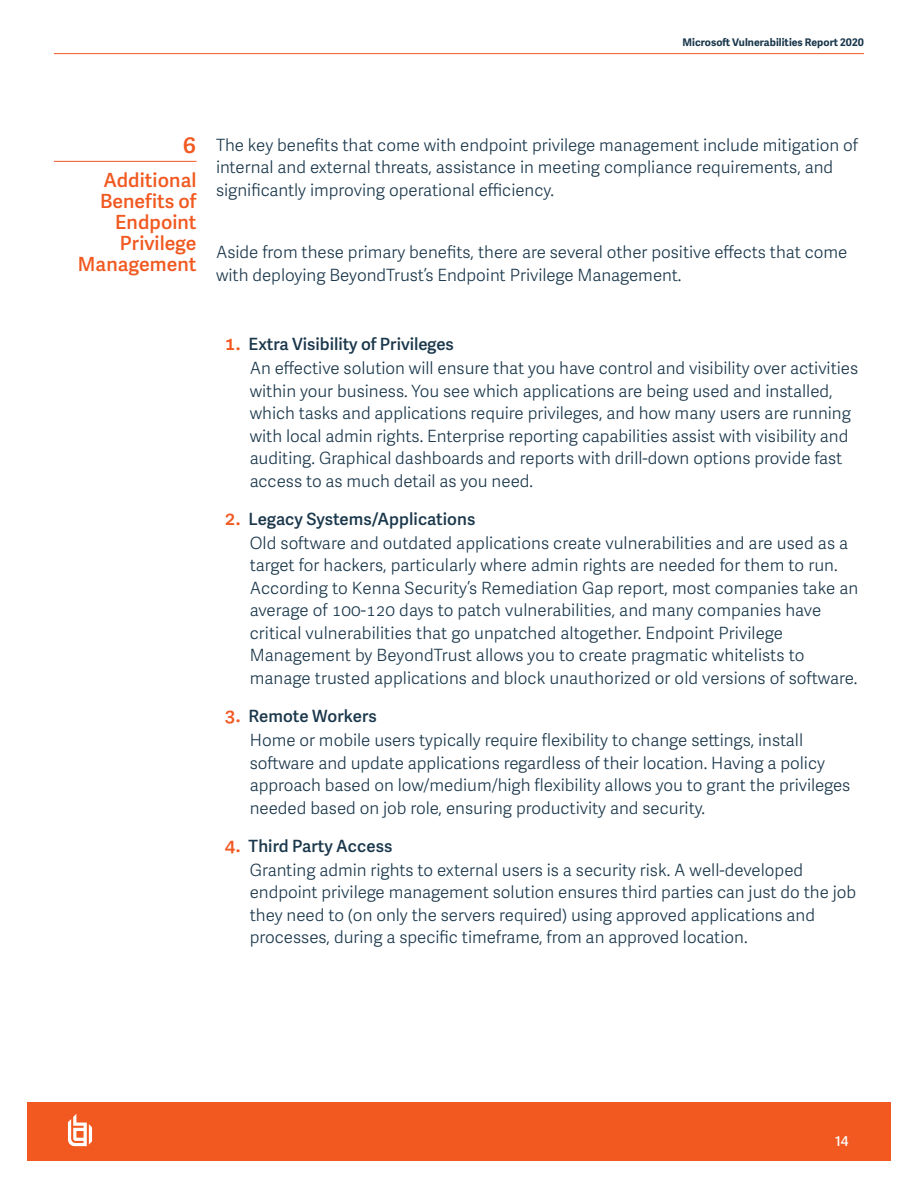
<style>
.page{position:relative;width:918px;height:1188px;background:#fff}
.page>*{position:absolute;margin:0;border:0;box-sizing:border-box;transform-origin:0 0}
.t1{font:600 24.3px "Adelle";color:#f15921}
.t2{font:600 19.5px/21px "Adelle Sans";letter-spacing:.005em;color:#f15921;text-align:right}
.t3{font:300 16.8px/22.5px "Adelle Sans";color:#1a374b}
.t4{font:600 16.8px "Adelle Sans";color:#1a374b}
.t5{font:600 13.5px "Adelle Sans";color:#fff}
.t6{font:700 10.5px "Adelle Sans";letter-spacing:.005em;color:#1a374b}
.s1{font-size:19.5px;color:#f15921}
</style>
<div class="page">
<hr style="left:54px;top:53px;width:810px;height:1px;background:#f15921">
<div style="left:27px;top:1102px;width:864px;height:59px;background:#f15921"></div>
<svg style="left:68px;top:1114px;width:24px;height:32px"></svg>
<hr style="left:54px;top:161px;width:142px;height:1px;background:#f15921">
<p class="t6" style="left:683px;top:34px;width:183px">Microsoft Vulnerabilities Report 2020</p>
<p class="t1" style="left:183px;top:129px;width:15px">6</p>
<p class="t2" style="left:78px;top:169px;width:120px">Additional<br>Benefits of<br>Endpoint<br>Privilege<br>Management</p>
<p class="t3" style="left:216px;top:133px;width:644px">The key benefits that come with endpoint privilege management include mitigation of internal and external threats, assistance in meeting compliance requirements, and significantly improving operational efficiency.</p>
<p class="t3" style="left:216px;top:240px;width:633px">Aside from these primary benefits, there are several other positive effects that come with deploying BeyondTrust’s Endpoint Privilege Management.</p>
<p class="t4" style="left:225px;top:332px;width:231px"><span class="s1">1.</span> Extra Visibility of Privileges</p>
<p class="t3" style="left:250px;top:356px;width:610px">An effective solution will ensure that you have control and visibility over activities within your business. You see which applications are being used and installed, which tasks and applications require privileges, and how many users are running with local admin rights. Enterprise reporting capabilities assist with visibility and auditing. Graphical dashboards and reports with drill-down options provide fast access to as much detail as you need.</p>
<p class="t4" style="left:225px;top:507px;width:252px"><span class="s1">2.</span> Legacy Systems/Applications</p>
<p class="t3" style="left:250px;top:531px;width:610px">Old software and outdated applications create vulnerabilities and are used as a target for hackers, particularly where admin rights are needed for them to run.<br>According to Kenna Security’s Remediation Gap report, most companies take an average of 100-120 days to patch vulnerabilities, and many companies have critical vulnerabilities that go unpatched altogether. Endpoint Privilege Management by BeyondTrust allows you to create pragmatic whitelists to manage trusted applications and block unauthorized or old versions of software.</p>
<p class="t4" style="left:225px;top:704px;width:154px"><span class="s1">3.</span> Remote Workers</p>
<p class="t3" style="left:250px;top:728px;width:602px">Home or mobile users typically require flexibility to change settings, install software and update applications regardless of their location. Having a policy approach based on low/medium/high flexibility allows you to grant the privileges needed based on job role, ensuring productivity and security.</p>
<p class="t4" style="left:225px;top:834px;width:169px"><span class="s1">4.</span> Third Party Access</p>
<p class="t3" style="left:250px;top:858px;width:608px">Granting admin rights to external users is a security risk. A well-developed endpoint privilege management solution ensures third parties can just do the job they need to (on only the servers required) using approved applications and processes, during a specific timeframe, from an approved location.</p>
<p class="t5" style="left:835px;top:1132px;width:15px">14</p>
</div>
